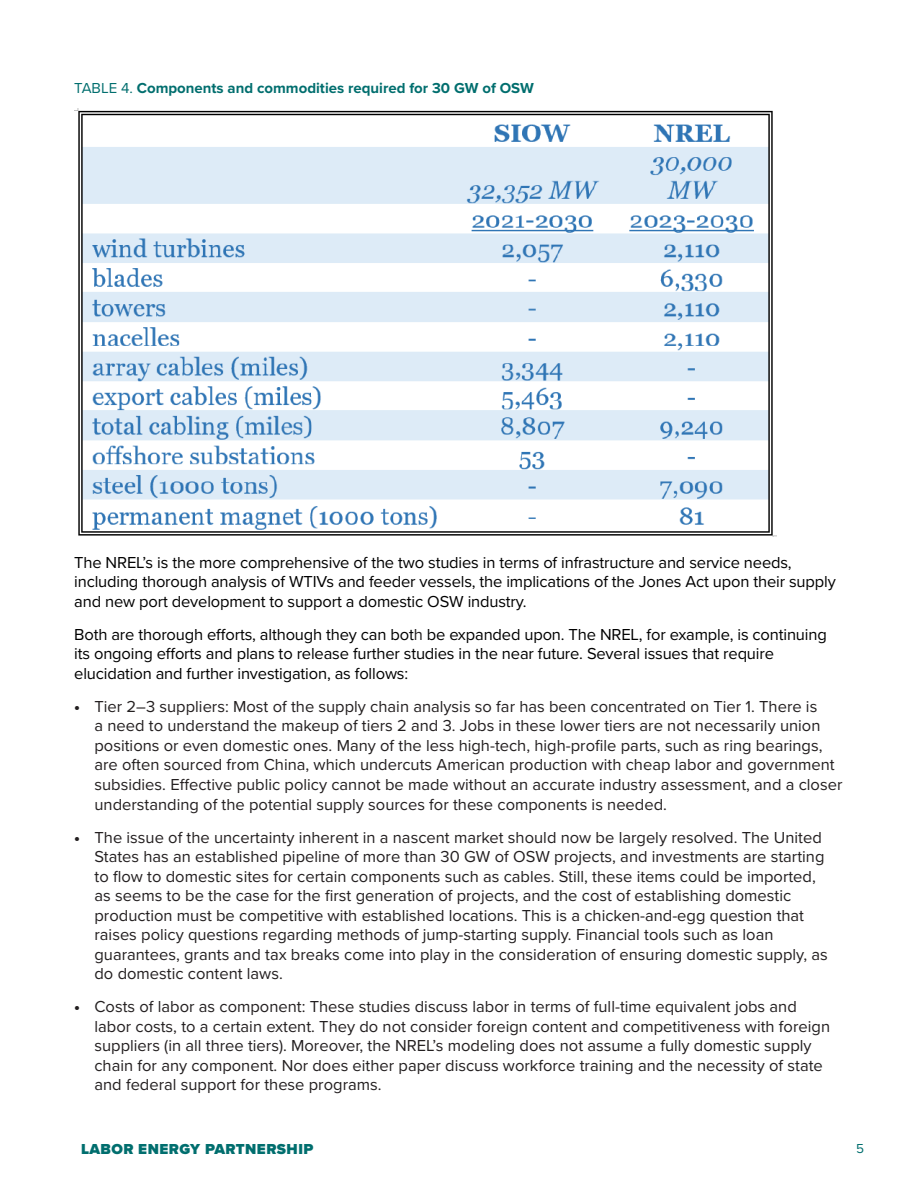
<style>
.page{position:relative;width:918px;height:1188px;background:#fff}
.page>*{position:absolute;margin:0;border:0;box-sizing:border-box;transform-origin:0 0}
.t1{font:16.5px/19.5px "Proxima Nova";color:#231f20}
.t2{font:16.5px/19.5px "Proxima Nova";letter-spacing:-.01em;color:#000}
.t3{font:700 15px "Proxima Nova";color:#006e6e}
.t4{font:900 15px "Proxima Nova";letter-spacing:.03em;color:#006e6e}
.t5{font:13.5px "Proxima Nova";color:#006e6e}
.s1{font-weight:400}
.s2{color:#231f20}
.s3{font-family:"Proxima Nova Extrabld"}
</style>
<div class="page">
<img style="left:74px;top:108px;width:702px;height:428px">
<p class="t3" style="left:74px;top:79px;width:461px"><span class="s1">TABLE 4.</span> Components and commodities required for 30 GW of OSW</p>
<p class="t2" style="left:74px;top:553px;width:763px">The NREL’s is the more comprehensive of the two studies in terms of infrastructure and service needs, including thorough analysis of WTIVs and feeder vessels, the implications of the Jones Act upon their supply and new port development to support a domestic OSW industry.</p>
<p class="t2" style="left:74px;top:625px;width:754px">Both are thorough efforts, although they can bot<span class="s2">h</span> be expanded upon. The NREL, for example, is continuing its ongoing efforts and plans to release further studies in the near future. Several issues that require elucidation and further investigation, as follows:</p>
<p class="t1" style="left:94px;top:697px;width:749px;text-indent:-20px"><span class="s3">•</span> Tier 2–3 suppliers: Most of the supply chain analysis so far has been concentrated on Tier 1. There is<br>a need to understand the makeup of tiers 2 and 3. Jobs in these lower tiers are not necessarily union positions or even domestic ones. Many of the less high-tech, high-profile parts, such as ring bearings, are often sourced from China, which undercuts American production with cheap labor and government subsidies. Effective public policy cannot be made without an accurate industry assessment, and a closer understanding of the potential supply sources for these components is needed.</p>
<p class="t1" style="left:94px;top:828px;width:735px;text-indent:-20px"><span class="s3">•</span> The issue of the uncertainty inherent in a nascent market should now be largely resolved. The United States has an established pipeline of more than 30 GW of OSW projects, and investments are starting to flow to domestic sites for certain components such as cables. Still, these items could be imported, as seems to be the case for the first generation of projects, and the cost of establishing domestic production must be competitive with established locations. This is a chicken-and-egg question that raises policy questions regarding methods of jump-starting supply. Financial tools such as loan guarantees, grants and tax breaks come into play in the consideration of ensuring domestic supply, as do domestic content laws.</p>
<p class="t1" style="left:94px;top:997px;width:737px;text-indent:-20px"><span class="s3">•</span> Costs of labor as component: These studies discuss labor in terms of full-time equivalent jobs and labor costs, to a certain extent. They do not consider foreign content and competitiveness with foreign suppliers (in all three tiers). Moreover, the NREL’s modeling does not assume a fully domestic supply chain for any component. Nor does either paper discuss workforce training and the necessity of state and federal support for these programs.</p>
<p class="t4" style="left:81px;top:1140px;width:234px">LABOR ENERGY PARTNERSHIP</p>
<p class="t5" style="left:856px;top:1141px;width:9px">5</p>
</div>
